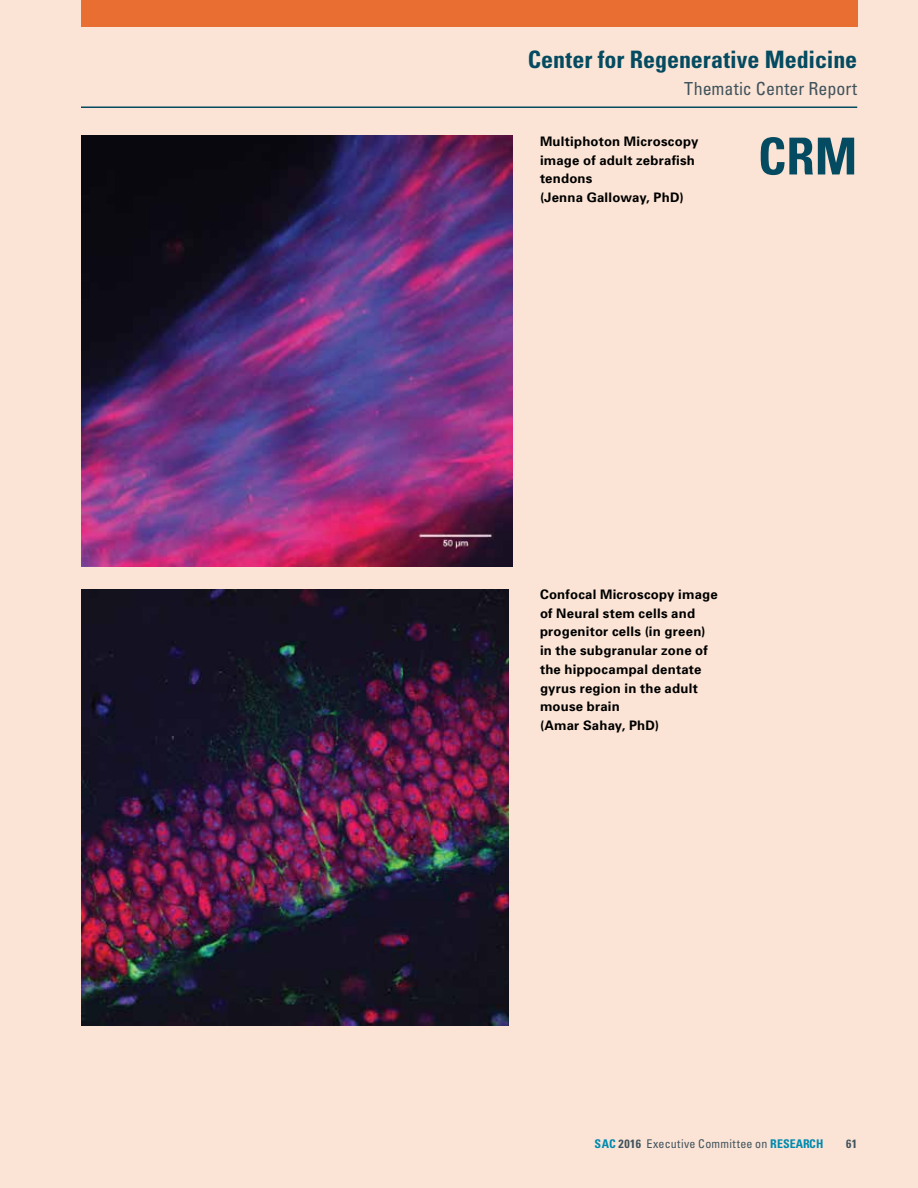
<style>
.page{position:relative;width:918px;height:1188px;background:#fbe4d5}
.page>*{position:absolute;margin:0;border:0;box-sizing:border-box;transform-origin:0 0}
.t1{font:700 condensed 51px "Univers";color:#044a60}
.t2{font:700 condensed 24px "Univers";color:#044a60}
.t3{font:condensed 18px "Univers";color:#41535d}
.t4{font:700 13.2px/18.8px "Univers";letter-spacing:.02em;color:#000}
.t5{font:condensed 12px "Univers";letter-spacing:.02em;color:#41535d}
.t6{font:700 condensed 12px "Univers";color:#41535d}
.s1{font-weight:700;color:#008ab0}
.s2{font-weight:700}
</style>
<div class="page">
<hr style="left:81px;top:106px;width:776px;height:2px;background:#044a60">
<div style="left:81px;top:0;width:776px;height:27px;background:#e86e31"></div>
<img style="left:81px;top:135px;width:432px;height:432px">
<img style="left:81px;top:590px;width:428px;height:435px">
<h2 class="t2" style="left:528px;top:44px;width:331px">Center for Regenerative Medicine</h2>
<h3 class="t3" style="left:684px;top:77px;width:174px">Thematic Center Report</h3>
<p class="t4" style="left:540px;top:131px;width:160px">Multiphoton Microscopy image of adult zebrafish tendons<br>(Jenna Galloway, PhD)</p>
<h1 class="t1" style="left:758px;top:125px;width:101px">CRM</h1>
<p class="t4" style="left:540px;top:584px;width:179px">Confocal Microscopy image of Neural stem cells and progenitor cells (in green) in the subgranular zone of the hippocampal dentate gyrus region in the adult mouse brain<br>(Amar Sahay, PhD)</p>
<p class="t5" style="left:595px;top:1136px;width:230px"><span class="s1">SAC</span> <span class="s2">2016</span> Executive Committee on <span class="s1">RESEARCH</span></p>
<p class="t6" style="left:846px;top:1136px;width:13px">61</p>
</div>
